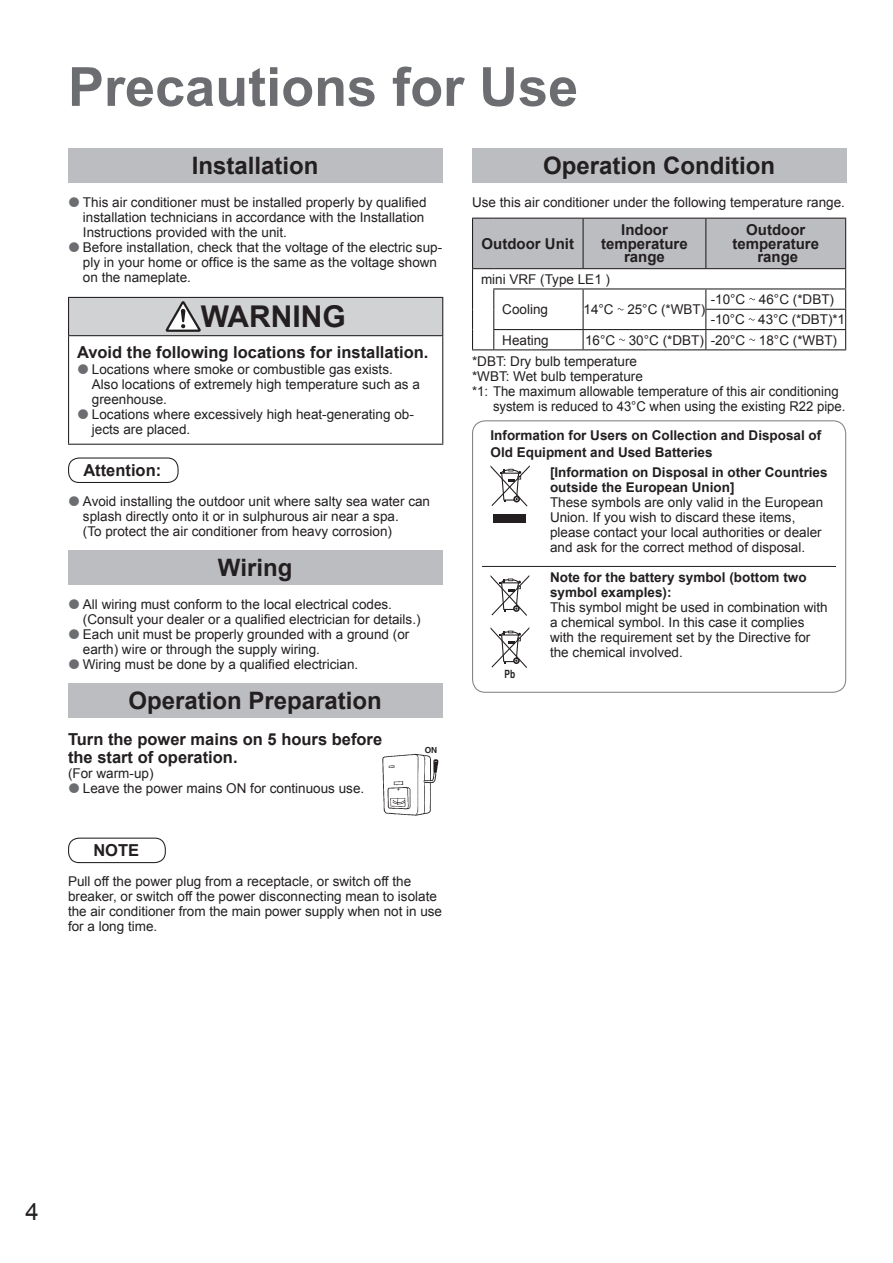
<style>
.page{position:relative;width:893px;height:1263px;background:#fff}
.page>*{position:absolute;margin:0;border:0;box-sizing:border-box;transform-origin:0 0}
.t1{font:700 54px "Arial";color:#6c6d70}
.t2{font:700 30px "Arial";color:#231f20}
.t3{font:700 24px "Arial";color:#231f20}
.t4{font:24px "Arial";color:#231f20}
.t5{font:700 16.5px/18px "Arial";color:#231f20}
.t6{font:700 15px/13.5px "Arial";color:#231f20;text-align:center}
.t7{font:13.5px/15px "Arial";color:#231f20}
.t8{font:700 13.5px/15px "Arial";color:#231f20}
.t9{font:700 11.4px "Arial Narrow";color:#231f20;scale:.9 1}
.t10{font:700 8.4px "Helvetica";color:#231f20}
</style>
<div class="page">
<div style="left:68px;top:149px;width:374px;height:34px;background:#bcbdc0"></div>
<div style="left:69px;top:297px;width:374px;height:39px;background:#d1d2d4"></div>
<hr style="left:68px;top:297px;width:375px;height:1px;background:#231f20">
<hr style="left:68px;top:298px;width:1px;height:37px;background:#231f20">
<hr style="left:442px;top:298px;width:1px;height:37px;background:#231f20">
<hr style="left:68px;top:335px;width:375px;height:1px;background:#231f20">
<hr style="left:68px;top:336px;width:1px;height:108px;background:#231f20">
<hr style="left:442px;top:336px;width:1px;height:108px;background:#231f20">
<hr style="left:68px;top:444px;width:375px;height:1px;background:#231f20">
<svg style="left:165px;top:301px;width:36px;height:31px"></svg>
<div style="left:68px;top:457px;width:111px;height:26px;border:1px solid #231f20;border-radius:10px"></div>
<div style="left:68px;top:550px;width:374px;height:34px;background:#bcbdc0"></div>
<div style="left:68px;top:683px;width:374px;height:35px;background:#bcbdc0"></div>
<img style="left:382px;top:753px;width:57px;height:63px">
<div style="left:68px;top:838px;width:98px;height:25px;border:1px solid #231f20;border-radius:10px"></div>
<div style="left:472px;top:420px;width:374px;height:273px;border:1px solid #808285;border-radius:13px"></div>
<hr style="left:482px;top:566px;width:354px;height:1px;background:#231f20">
<svg style="left:490px;top:465px;width:40px;height:41px"></svg>
<div style="left:494px;top:514px;width:32px;height:8px;background:#231f20"></div>
<svg style="left:490px;top:575px;width:39px;height:41px"></svg>
<svg style="left:490px;top:627px;width:39px;height:41px"></svg>
<div style="left:472px;top:149px;width:374px;height:34px;background:#bcbdc0"></div>
<hr style="left:472px;top:349px;width:374px;height:1px;background:#231f20">
<svg style="left:472px;top:218px;width:374px;height:131px"></svg>
<h1 class="t1" style="left:68px;top:57px;width:512px">Precautions for Use</h1>
<h3 class="t3" style="left:192px;top:153px;width:128px">Installation</h3>
<p class="t7" style="left:83px;top:195px;width:361px">This air conditioner must be installed properly by qualified installation technicians in accordance with the Installation Instructions provided with the unit.<br>Before installation, check that the voltage of the electric sup&shy;ply in your home or office is the same as the voltage shown on the nameplate.</p>
<h2 class="t2" style="left:201px;top:300px;width:146px">WARNING</h2>
<p class="t5" style="left:77px;top:344px;width:353px">Avoid the following locations for installation.</p>
<p class="t7" style="left:92px;top:362px;width:329px">Locations where smoke or combustible gas exists.<br>Also locations of extremely high temperature such as a greenhouse.<br>Locations where excessively high heat-generating ob&shy;jects are placed.</p>
<p class="t5" style="left:83px;top:461px;width:79px">Attention:</p>
<p class="t7" style="left:83px;top:494px;width:349px">Avoid installing the outdoor unit where salty sea water can splash directly onto it or in sulphurous air near a spa.<br>(To protect the air conditioner from heavy corrosion)</p>
<h3 class="t3" style="left:218px;top:554px;width:76px">Wiring</h3>
<p class="t7" style="left:83px;top:597px;width:339px">All wiring must conform to the local electrical codes. (Consult your dealer or a qualified electrician for details.)<br>Each unit must be properly grounded with a ground (or earth) wire or through the supply wiring.<br>Wiring must be done by a qualified electrician.</p>
<h3 class="t3" style="left:128px;top:687px;width:255px">Operation Preparation</h3>
<p class="t5" style="left:68px;top:730px;width:316px">Turn the power mains on 5 hours before the start of operation.</p>
<p class="t7" style="left:83px;top:766px;width:283px;text-indent:-15px">(For warm-up)<br>Leave the power mains ON for continuous use.</p>
<p class="t10" style="left:425px;top:746px;width:14px">ON</p>
<p class="t5" style="left:93px;top:841px;width:47px">NOTE</p>
<p class="t7" style="left:68px;top:874px;width:376px">Pull off the power plug from a receptacle, or switch off the breaker, or switch off the power disconnecting mean to isolate the air conditioner from the main power supply when not in use for a long time.</p>
<h3 class="t3" style="left:543px;top:153px;width:234px">Operation Condition</h3>
<p class="t7" style="left:472px;top:195px;width:374px">Use this air conditioner under the following temperature range.</p>
<p class="t6" style="left:482px;top:237px;width:94px">Outdoor Unit</p>
<p class="t6" style="left:601px;top:223px;width:88px">Indoor temperature range</p>
<p class="t6" style="left:732px;top:223px;width:88px">Outdoor temperature range</p>
<p class="t7" style="left:481px;top:271px;width:131px">mini VRF (Type LE1 )</p>
<p class="t7" style="left:502px;top:302px;width:47px">Cooling</p>
<p class="t7" style="left:584px;top:302px;width:123px">14°C 25°C (*WBT)</p>
<p class="t7" style="left:711px;top:289px;width:136px;line-height:20.2px">-10°C 46°C (*DBT) -10°C 43°C (*DBT)*1</p>
<p class="t7" style="left:502px;top:332px;width:48px">Heating</p>
<p class="t7" style="left:472px;top:329px;width:367px;line-height:21.8px;text-indent:113px">16°C 30°C (*DBT) -20°C 18°C (*WBT) *DBT: Dry bulb temperature</p>
<p class="t7" style="left:472px;top:369px;width:172px">*WBT: Wet bulb temperature</p>
<p class="t7" style="left:472px;top:384px;width:368px">*1: The maximum allowable temperature of this air conditioning</p>
<p class="t7" style="left:493px;top:399px;width:354px">system is reduced to 43°C when using the existing R22 pipe.</p>
<p class="t8" style="left:490px;top:427px;width:332px;line-height:16.5px">Information for Users on Collection and Disposal of<br>Old Equipment and Used Batteries</p>
<p class="t8" style="left:550px;top:465px;width:279px">[Information on Disposal in other Countries outside the European Union]</p>
<p class="t7" style="left:550px;top:495px;width:275px">These symbols are only valid in the European Union. If you wish to discard these items, please contact your local authorities or dealer and ask for the correct method of disposal.</p>
<p class="t9" style="left:505px;top:668px;width:13px">Pb</p>
<p class="t8" style="left:550px;top:570px;width:258px">Note for the battery symbol (bottom two symbol examples):</p>
<p class="t7" style="left:550px;top:600px;width:279px">This symbol might be used in combination with a chemical symbol. In this case it complies with the requirement set by the Directive for the chemical involved.</p>
<h3 class="t4" style="left:26px;top:1198px;width:15px">4</h3>
</div>
